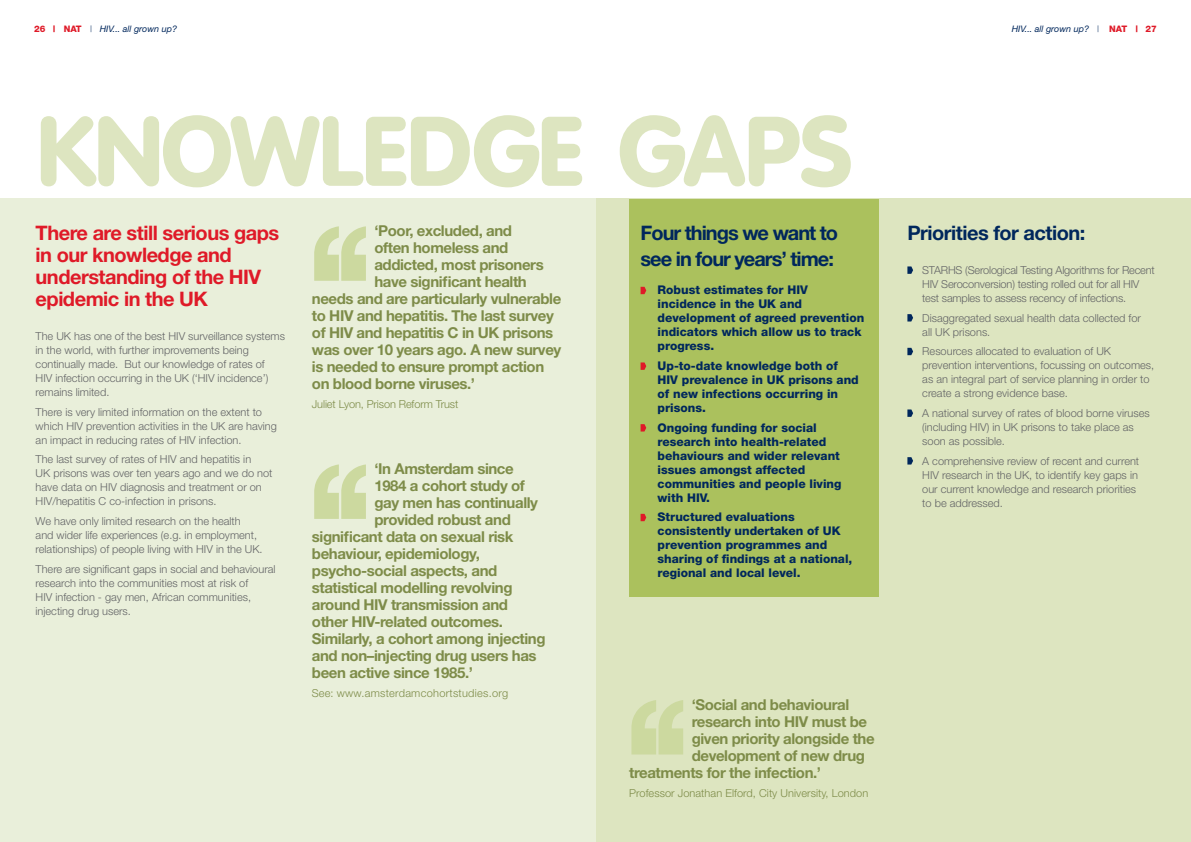
<style>
.page{position:relative;width:1191px;height:842px;background:#fff}
.page>*{position:absolute;margin:0;border:0;box-sizing:border-box;transform-origin:0 0}
.t1{font:900 97px "VAG Rounded";color:#dde5c0}
.t2{font:700 20px/22px "Helvetica Neue";letter-spacing:-.025em;color:#df1a28}
.t3{font:700 20px/26px "Helvetica Neue";letter-spacing:-.05em;color:#00275c}
.t4{font:700 20px "Helvetica Neue";letter-spacing:-.025em;color:#00275c}
.t5{font:700 15px "Helvetica Neue";letter-spacing:-.025em;color:#7e8c49}
.t6{font:800 12px/14px "Helvetica Neue";color:#00275c}
.t7{font:300 11px/14px "Helvetica Neue";color:#636466}
.t8{font:300 11px "Helvetica Neue";letter-spacing:.005em;color:#7e8c49}
.t9{font:300 11px "Helvetica Neue";letter-spacing:.025em;color:#7e8c49}
.t10{font:italic 9px "Helvetica Neue";color:#00275c}
.s1{font-weight:800;font-style:normal;color:#df1a28}
.s2{font-weight:300;font-style:normal}
</style>
<div class="page">
<div style="left:595px;top:198px;width:596px;height:644px;background:#dde5c0"></div>
<div style="left:0;top:198px;width:595px;height:644px;background:#e9efda"></div>
<svg style="left:907px;top:266px;width:6px;height:8px"></svg>
<svg style="left:907px;top:314px;width:6px;height:7px"></svg>
<svg style="left:907px;top:348px;width:6px;height:7px"></svg>
<svg style="left:907px;top:409px;width:6px;height:8px"></svg>
<svg style="left:907px;top:457px;width:6px;height:7px"></svg>
<div style="left:629px;top:199px;width:250px;height:398px;background:#abc15d"></div>
<svg style="left:640px;top:287px;width:6px;height:7px"></svg>
<svg style="left:640px;top:362px;width:6px;height:8px"></svg>
<svg style="left:640px;top:424px;width:6px;height:7px"></svg>
<svg style="left:640px;top:514px;width:6px;height:7px"></svg>
<svg style="left:314px;top:226px;width:52px;height:55px"></svg>
<svg style="left:631px;top:700px;width:52px;height:54px"></svg>
<svg style="left:314px;top:464px;width:52px;height:55px"></svg>
<p class="t10" style="left:34px;top:23px;width:145px"><span class="s1">26 | NAT</span> <span class="s2">|</span> HIV... all grown up?</p>
<p class="t10" style="left:1011px;top:23px;width:147px">HIV... all grown up? <span class="s2">|</span> <span class="s1">NAT | 27</span></p>
<h1 class="t1" style="left:37px;top:93px;width:817px">KNOWLEDGE GAPS</h1>
<h2 class="t2" style="left:36px;top:221px;width:245px">There are still serious gaps in our knowledge and understanding of the HIV epidemic in the UK</h2>
<p class="t7" style="left:36px;top:329px;width:251px">The UK has one of the best HIV surveillance systems in the world, with further improvements being continually made. But our knowledge of rates of<br>HIV infection occurring in the UK (‘HIV incidence’) remains limited.</p>
<p class="t7" style="left:36px;top:404px;width:243px">There is very limited information on the extent to which HIV prevention activities in the UK are having an impact in reducing rates of HIV infection.</p>
<p class="t7" style="left:36px;top:452px;width:238px">The last survey of rates of HIV and hepatitis in<br>UK prisons was over ten years ago and we do not have data on HIV diagnosis and treatment or on HIV/hepatitis C co-infection in prisons.</p>
<p class="t7" style="left:36px;top:514px;width:228px">We have only limited research on the health<br>and wider life experiences (e.g. in employment, relationships) of people living with HIV in the UK.</p>
<p class="t7" style="left:36px;top:561px;width:241px">There are significant gaps in social and behavioural research into the communities most at risk of<br>HIV infection - gay men, African communities, injecting drug users.</p>
<h3 class="t5" style="left:374px;top:222px;width:139px">‘Poor, excluded, and</h3>
<h3 class="t5" style="left:374px;top:239px;width:135px">often homeless and</h3>
<h3 class="t5" style="left:374px;top:256px;width:171px">addicted, most prisoners</h3>
<h3 class="t5" style="left:374px;top:273px;width:154px">have significant health</h3>
<h3 class="t5" style="left:312px;top:290px;width:251px">needs and are particularly vulnerable</h3>
<h3 class="t5" style="left:312px;top:307px;width:243px">to HIV and hepatitis. The last survey</h3>
<h3 class="t5" style="left:312px;top:324px;width:243px">of HIV and hepatitis C in UK prisons</h3>
<h3 class="t5" style="left:312px;top:341px;width:251px">was over 10 years ago. A new survey</h3>
<h3 class="t5" style="left:312px;top:358px;width:234px">is needed to ensure prompt action</h3>
<h3 class="t5" style="left:312px;top:375px;width:165px">on blood borne viruses.’</h3>
<p class="t8" style="left:312px;top:397px;width:148px">Juliet Lyon, Prison Reform Trust</p>
<h3 class="t5" style="left:374px;top:460px;width:141px">‘In Amsterdam since</h3>
<h3 class="t5" style="left:374px;top:477px;width:152px">1984 a cohort study of</h3>
<h3 class="t5" style="left:374px;top:494px;width:165px">gay men has continually</h3>
<h3 class="t5" style="left:374px;top:511px;width:138px">provided robust and</h3>
<h3 class="t5" style="left:312px;top:528px;width:203px">significant data on sexual risk</h3>
<h3 class="t5" style="left:312px;top:545px;width:169px">behaviour, epidemiology,</h3>
<h3 class="t5" style="left:312px;top:562px;width:187px">psycho-social aspects, and</h3>
<h3 class="t5" style="left:312px;top:579px;width:202px">statistical modelling revolving</h3>
<h3 class="t5" style="left:312px;top:596px;width:198px">around HIV transmission and</h3>
<h3 class="t5" style="left:312px;top:613px;width:193px">other HIV-related outcomes.</h3>
<h3 class="t5" style="left:312px;top:630px;width:235px">Similarly, a cohort among injecting</h3>
<h3 class="t5" style="left:312px;top:647px;width:226px">and non–injecting drug users has</h3>
<h3 class="t5" style="left:312px;top:664px;width:162px">been active since 1985.’</h3>
<p class="t9" style="left:312px;top:686px;width:198px">See: www.amsterdamcohortstudies.org</p>
<h2 class="t3" style="left:640px;top:219px;width:199px">Four things we want to see in four years’ time:</h2>
<p class="t6" style="left:657px;top:283px;width:208px">Robust estimates for HIV incidence in the UK and development of agreed prevention indicators which allow us to track progress.</p>
<p class="t6" style="left:657px;top:359px;width:203px">Up-to-date knowledge both of<br>HIV prevalence in UK prisons and of new infections occurring in prisons.</p>
<p class="t6" style="left:657px;top:420px;width:185px">Ongoing funding for social research into health-related behaviours and wider relevant issues amongst affected communities and people living with HIV.</p>
<p class="t6" style="left:657px;top:510px;width:196px">Structured evaluations consistently undertaken of UK prevention programmes and sharing of findings at a national, regional and local level.</p>
<h3 class="t5" style="left:691px;top:695px;width:159px">‘Social and behavioural</h3>
<h3 class="t5" style="left:691px;top:712px;width:177px">research into HIV must be</h3>
<h3 class="t5" style="left:691px;top:729px;width:184px">given priority alongside the</h3>
<h3 class="t5" style="left:691px;top:746px;width:175px">development of new drug</h3>
<h3 class="t5" style="left:629px;top:763px;width:193px">treatments for the infection.’</h3>
<p class="t8" style="left:629px;top:786px;width:241px">Professor Jonathan Elford, City University, London</p>
<h2 class="t4" style="left:907px;top:220px;width:179px">Priorities for action:</h2>
<p class="t7" style="left:922px;top:263px;width:234px">STARHS (Serological Testing Algorithms for Recent<br>HIV Seroconversion) testing rolled out for all HIV test samples to assess recency of infections.</p>
<p class="t7" style="left:922px;top:310px;width:220px">Disaggregated sexual health data collected for all UK prisons.</p>
<p class="t7" style="left:922px;top:344px;width:233px">Resources allocated to evaluation of UK prevention interventions, focussing on outcomes, as an integral part of service planning in order to create a strong evidence base.</p>
<p class="t7" style="left:922px;top:406px;width:229px">A national survey of rates of blood borne viruses (including HIV) in UK prisons to take place as soon as possible.</p>
<p class="t7" style="left:922px;top:453px;width:218px">A comprehensive review of recent and current HIV research in the UK, to identify key gaps in our current knowledge and research priorities to be addressed.</p>
</div>
